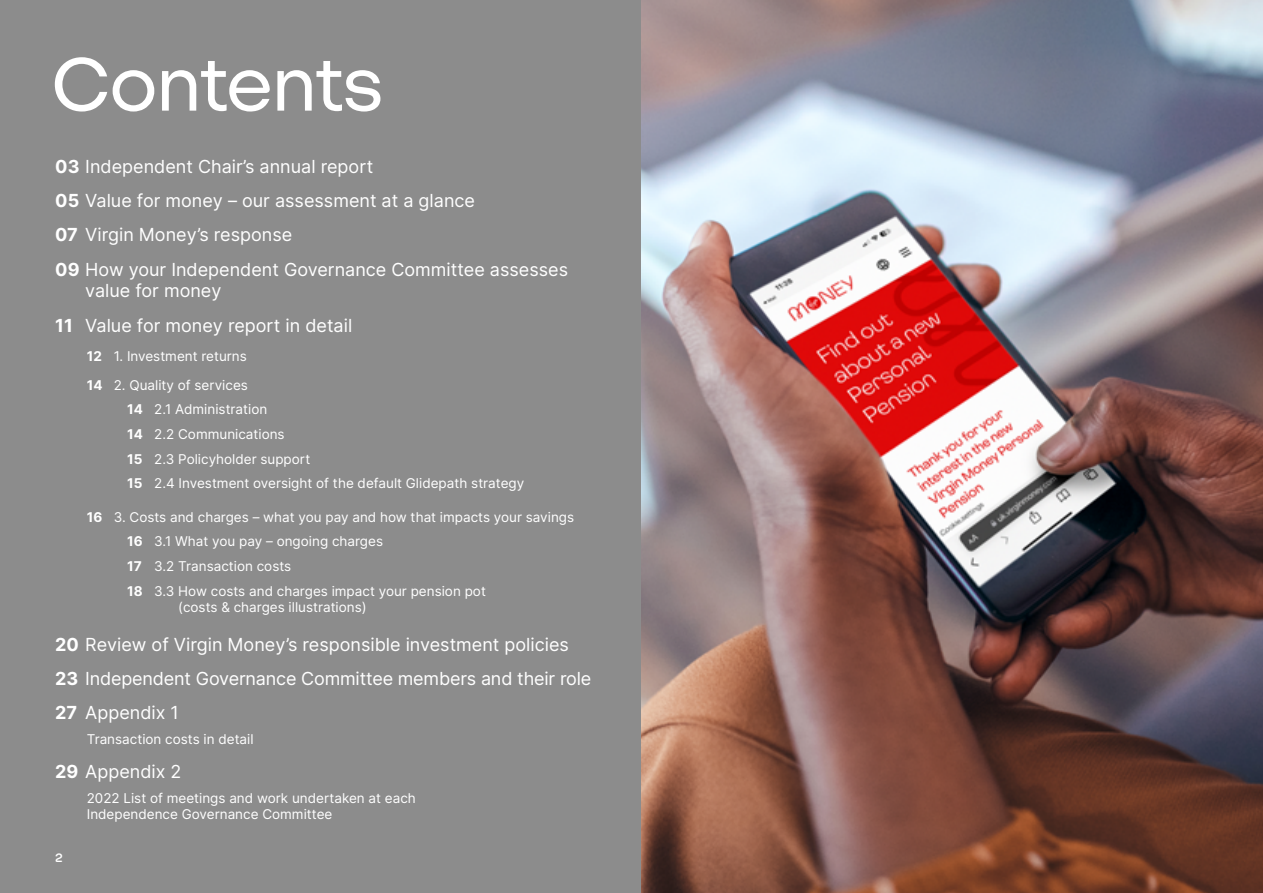
<style>
.page{position:relative;width:1263px;height:893px;background:#fff}
.page>*{position:absolute;margin:0;border:0;box-sizing:border-box;transform-origin:0 0}
.t1{font:500 75px "Virgin Money Sans";color:#fff}
.t2{font:18px/34.3px "Inter";color:#fff}
.t3{font:13.5px/24.8px "Inter";color:#fff}
.t4{font:700 12px "Virgin Money Sans";color:#fff}
.s1{font-weight:700}
</style>
<div class="page">
<div style="left:0;top:0;width:641px;height:893px;background:#8c8c8c"></div>
<img style="left:641px;top:0;width:622px;height:893px">
<h1 class="t1" style="left:51px;top:38px;width:334px">Contents</h1>
<h2 class="t2" style="left:55px;top:149px;width:514px"><span class="s1">03</span> Independent Chair’s annual report<br><span class="s1">05</span> Value for money – our assessment at a glance<br><span class="s1">07</span> Virgin Money’s response<br><span class="s1">09</span> How your Independent Governance Committee assesses</h2>
<h2 class="t2" style="left:55px;top:273px;width:299px;text-indent:30px">value for money<br><span class="s1">11</span> Value for money report in detail</h2>
<p class="t3" style="left:87px;top:341px;width:163px;line-height:29px"><span class="s1">12</span> 1. Investment returns<br><span class="s1">14</span> 2. Quality of services</p>
<p class="t3" style="left:127px;top:397px;width:399px"><span class="s1">14</span> 2.1 Administration<br><span class="s1">14</span> 2.2 Communications<br><span class="s1">15</span> 2.3 Policyholder support<br><span class="s1">15</span> 2.4 Investment oversight of the default Glidepath strategy</p>
<p class="t3" style="left:127px;top:504px;width:448px;text-indent:-41px"><span class="s1">16</span> 3. Costs and charges – what you pay and how that impacts your savings <span class="s1">16</span> 3.1 What you pay – ongoing charges<br><span class="s1">17</span> 3.2 Transaction costs<br><span class="s1">18</span> 3.3 How costs and charges impact your pension pot</p>
<p class="t3" style="left:178px;top:594px;width:190px">(costs &amp; charges illustrations)</p>
<h2 class="t2" style="left:55px;top:626px;width:538px"><span class="s1">20</span> Review of Virgin Money’s responsible investment policies<br><span class="s1">23</span> Independent Governance Committee members and their role<br><span class="s1">27</span> Appendix 1</h2>
<p class="t3" style="left:87px;top:726px;width:168px">Transaction costs in detail</p>
<h2 class="t2" style="left:55px;top:754px;width:128px"><span class="s1">29</span> Appendix 2</h2>
<p class="t3" style="left:87px;top:790px;width:331px;line-height:16.2px">2022 List of meetings and work undertaken at each<br>Independence Governance Committee</p>
<p class="t4" style="left:55px;top:850px;width:9px">2</p>
</div>
